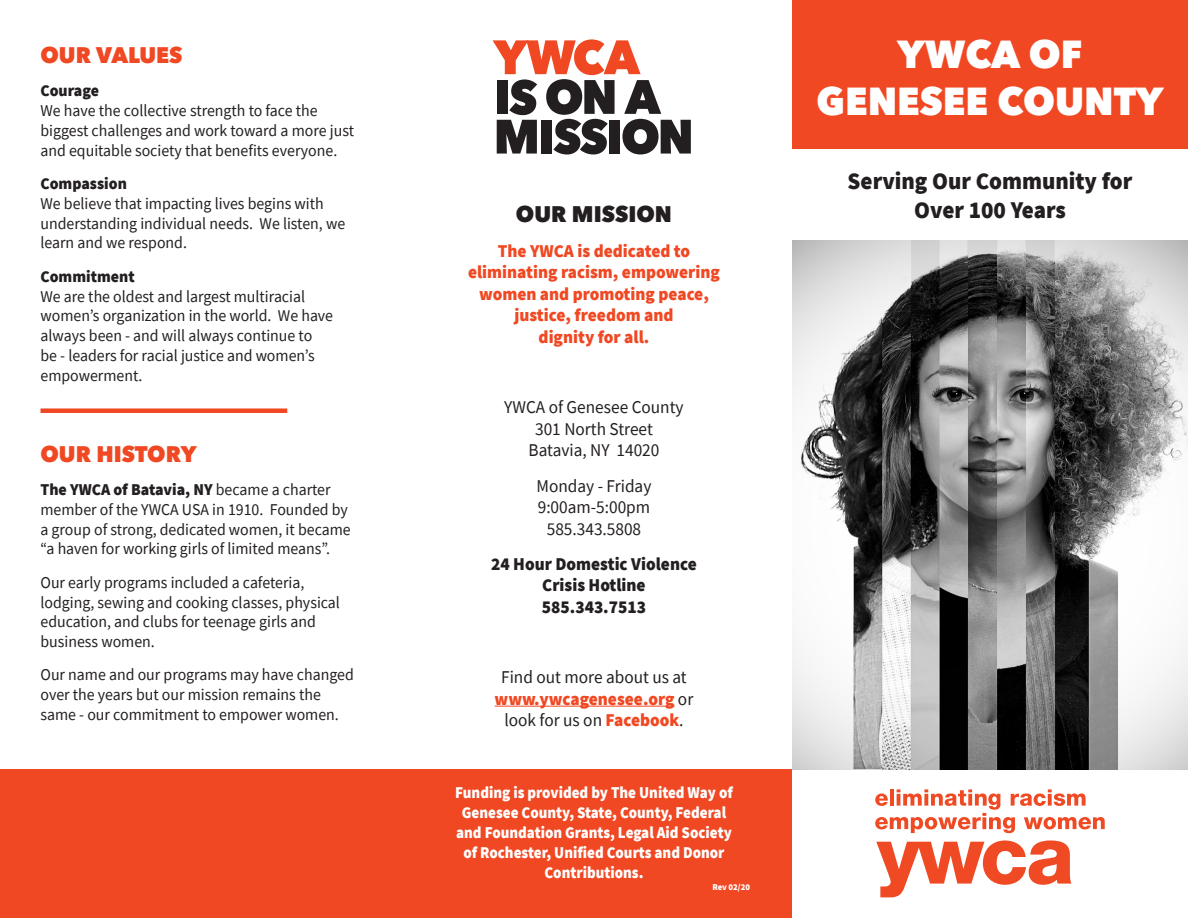
<style>
.page{position:relative;width:1188px;height:918px;background:#fff}
.page>*{position:absolute;margin:0;border:0;box-sizing:border-box;transform-origin:0 0}
.Heading{font:800 39px "Avenir Next";color:#fff;scale:.96 1}
.t1{font:900 24px/28.8px "Source Sans Pro";color:#231f20;text-align:center;scale:.96 1}
.Heading-2{font:800 22.5px "Avenir Next";color:#f04822;scale:.96 1}
.Heading-3{font:800 22.5px "Avenir Next";color:#231f20;scale:.96 1}
.t2{font:18px/21.6px "Source Sans Pro";color:#231f20;text-align:center;scale:.96 1}
.t3{font:900 18px/21.6px "Source Sans Pro";color:#f04822;text-align:center;scale:.96 1}
.t4{font:900 18px/21.6px "Source Sans Pro";color:#231f20;text-align:center;scale:.96 1}
.t5{font:16.5px/19.8px "Source Sans Pro";color:#231f20;scale:.96 1}
.t6{font:900 16.5px/19.8px "Source Sans Pro";color:#fff;text-align:center;scale:.91 1}
.t7{font:900 9px "Source Sans Pro";letter-spacing:-.005em;color:#fff;scale:.96 1}
.s1{font-weight:900}
.s2{font-weight:900;color:#f04822}
</style>
<div class="page">
<div style="left:0;top:770px;width:792px;height:148px;background:#f04822"></div>
<hr style="left:495px;top:706px;width:180px;height:1px;background:#f04822">
<svg style="left:493px;top:39px;width:198px;height:116px"></svg>
<img style="left:792px;top:240px;width:396px;height:530px">
<div style="left:792px;top:0;width:396px;height:148px;background:#f04822"></div>
<svg style="left:875px;top:789px;width:230px;height:44px"></svg>
<svg style="left:876px;top:840px;width:196px;height:57px"></svg>
<div style="left:40px;top:408px;width:247px;height:5px;background:#f04822"></div>
<p class="Heading-2" style="left:40px;top:41px;width:150px">OUR VALUES</p>
<p class="t5" style="left:40px;top:81px;width:328px"><span class="s1">Courage<br></span>We have the collective strength to face the biggest challenges and work toward a more just and equitable society that benefits everyone.</p>
<p class="t5" style="left:40px;top:174px;width:319px"><span class="s1">Compassion<br></span>We believe that impacting lives begins with understanding individual needs. We listen, we learn and we respond.</p>
<p class="t5" style="left:40px;top:266px;width:306px"><span class="s1">Commitment<br></span>We are the oldest and largest multiracial women’s organization in the world. We have always been - and will always continue to<br>be - leaders for racial justice and women’s empowerment.</p>
<p class="Heading-2" style="left:40px;top:440px;width:164px">OUR HISTORY</p>
<p class="t5" style="left:40px;top:480px;width:325px"><span class="s1">The YWCA of Batavia, NY</span> became a charter member of the YWCA USA in 1910. Founded by a group of strong, dedicated women, it became “a haven for working girls of limited means”.</p>
<p class="t5" style="left:40px;top:572px;width:313px">Our early programs included a cafeteria, lodging, sewing and cooking classes, physical education, and clubs for teenage girls and business women.</p>
<p class="t5" style="left:40px;top:665px;width:328px">Our name and our programs may have changed over the years but our mission remains the same - our commitment to empower women.</p>
<p class="Heading-3" style="left:516px;top:200px;width:164px">OUR MISSION</p>
<p class="t3" style="left:468px;top:240px;width:264px">The YWCA is dedicated to eliminating racism, empowering women and promoting peace, justice, freedom and<br>dignity for all.</p>
<p class="t2" style="left:504px;top:396px;width:188px">YWCA of Genesee County<br>301 North Street<br>Batavia, NY 14020</p>
<p class="t2" style="left:537px;top:475px;width:121px">Monday - Friday<br>9:00am-5:00pm<br>585.343.5808</p>
<p class="t4" style="left:491px;top:553px;width:216px">24 Hour Domestic Violence<br>Crisis Hotline<br>585.343.7513</p>
<p class="t2" style="left:495px;top:666px;width:208px">Find out more about us at <span class="s2">www.ywcagenesee.org</span> or look for us on <span class="s2">Facebook</span>.</p>
<p class="t6" style="left:455px;top:783px;width:307px">Funding is provided by The United Way of Genesee County, State, County, Federal and Foundation Grants, Legal Aid Society of Rochester, Unified Courts and Donor Contributions.</p>
<p class="t7" style="left:712px;top:881px;width:41px">Rev 02/20</p>
<p class="Heading" style="left:897px;top:31px;width:194px">YWCA OF</p>
<p class="Heading" style="left:817px;top:77px;width:363px">GENESEE COUNTY</p>
<p class="t1" style="left:848px;top:166px;width:298px">Serving Our Community for<br>Over 100 Years</p>
</div>
